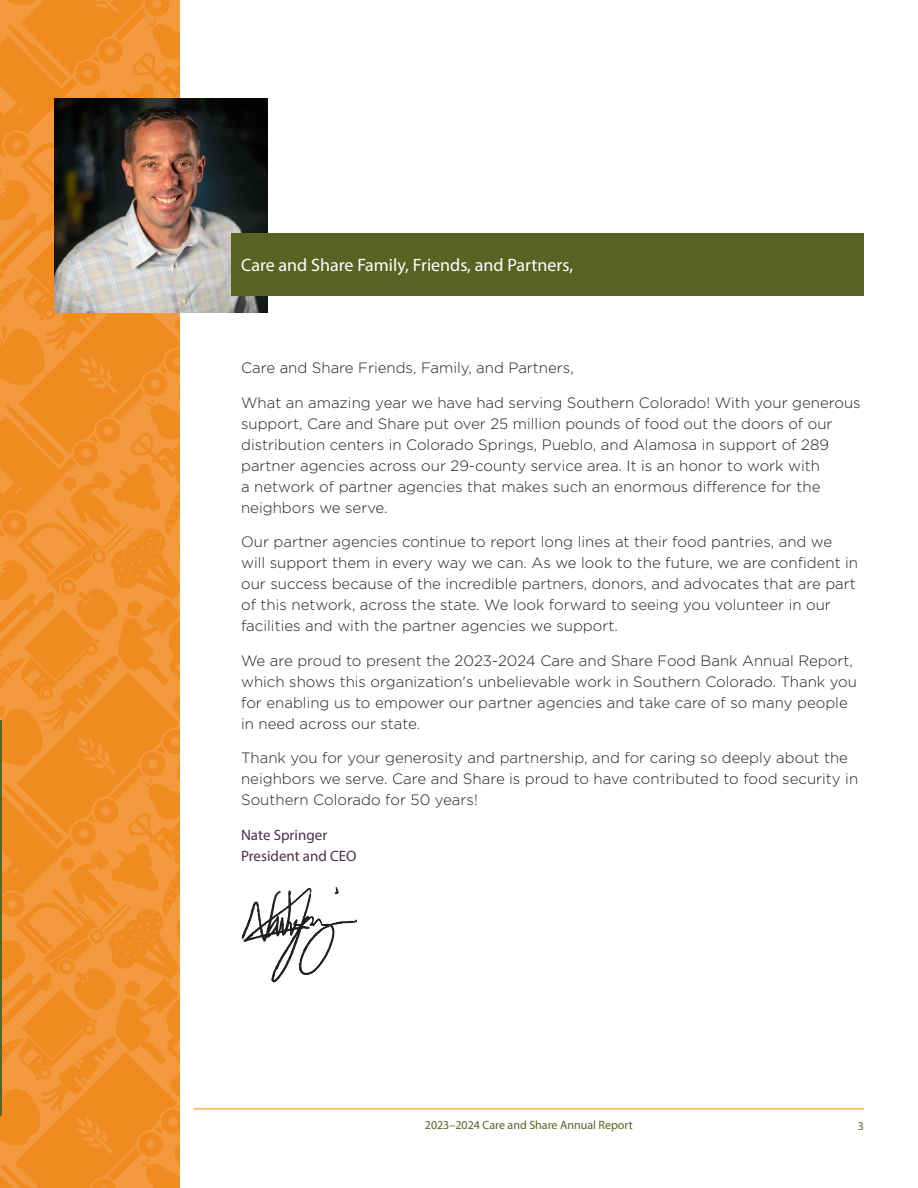
<style>
.page{position:relative;width:918px;height:1188px;background:#fff}
.page>*{position:absolute;margin:0;border:0;box-sizing:border-box;transform-origin:0 0}
.Body_Copy{font:18px "Myriad Pro";color:#fff}
.Body_Copy-2{font:300 15px/21px "Gotham";color:#231f20}
.Body_Copy-3{font:15px "Myriad Pro";color:#4c2f48}
.Board_Position{font:12px "Myriad Pro";color:#596123}
</style>
<div class="page">
<hr style="left:194px;top:1109px;width:670px;height:1px;background:#fa8900">
<svg style="left:0;top:0;width:180px;height:1188px;background:#f1912c"></svg>
<hr style="left:0;top:720px;width:2px;height:396px;background:#596123">
<img style="left:54px;top:98px;width:214px;height:214px">
<div style="left:231px;top:233px;width:633px;height:63px;background:#596123"></div>
<svg style="left:242px;top:888px;width:115px;height:94px"></svg>
<p class="Body_Copy" style="left:241px;top:254px;width:334px">Care and Share Family, Friends, and Partners,</p>
<p class="Body_Copy-2" style="left:241px;top:357px;width:334px">Care and Share Friends, Family, and Partners,</p>
<p class="Body_Copy-2" style="left:241px;top:392px;width:621px">What an amazing year we have had serving Southern Colorado! With your generous support, Care and Share put over 25 million pounds of food out the doors of our distribution centers in Colorado Springs, Pueblo, and Alamosa in support of 289 partner agencies across our 29-county service area. It is an honor to work with<br>a network of partner agencies that makes such an enormous difference for the neighbors we serve.</p>
<p class="Body_Copy-2" style="left:241px;top:531px;width:619px">Our partner agencies continue to report long lines at their food pantries, and we will support them in every way we can. As we look to the future, we are confident in our success because of the incredible partners, donors, and advocates that are part of this network, across the state. We look forward to seeing you volunteer in our facilities and with the partner agencies we support.</p>
<p class="Body_Copy-2" style="left:241px;top:650px;width:617px">We are proud to present the 2023-2024 Care and Share Food Bank Annual Report, which shows this organization's unbelievable work in Southern Colorado. Thank you for enabling us to empower our partner agencies and take care of so many people in need across our state.</p>
<p class="Body_Copy-2" style="left:241px;top:747px;width:619px">Thank you for your generosity and partnership, and for caring so deeply about the neighbors we serve. Care and Share is proud to have contributed to food security in<br>Southern Colorado for 50 years!</p>
<p class="Body_Copy-3" style="left:241px;top:825px;width:88px">Nate Springer</p>
<p class="Body_Copy-3" style="left:241px;top:846px;width:117px">President and CEO</p>
<p class="Board_Position" style="left:425px;top:1118px;width:209px">2023–2024 Care and Share Annual Report</p>
<p class="Board_Position" style="left:858px;top:1118px;width:8px">3</p>
</div>
